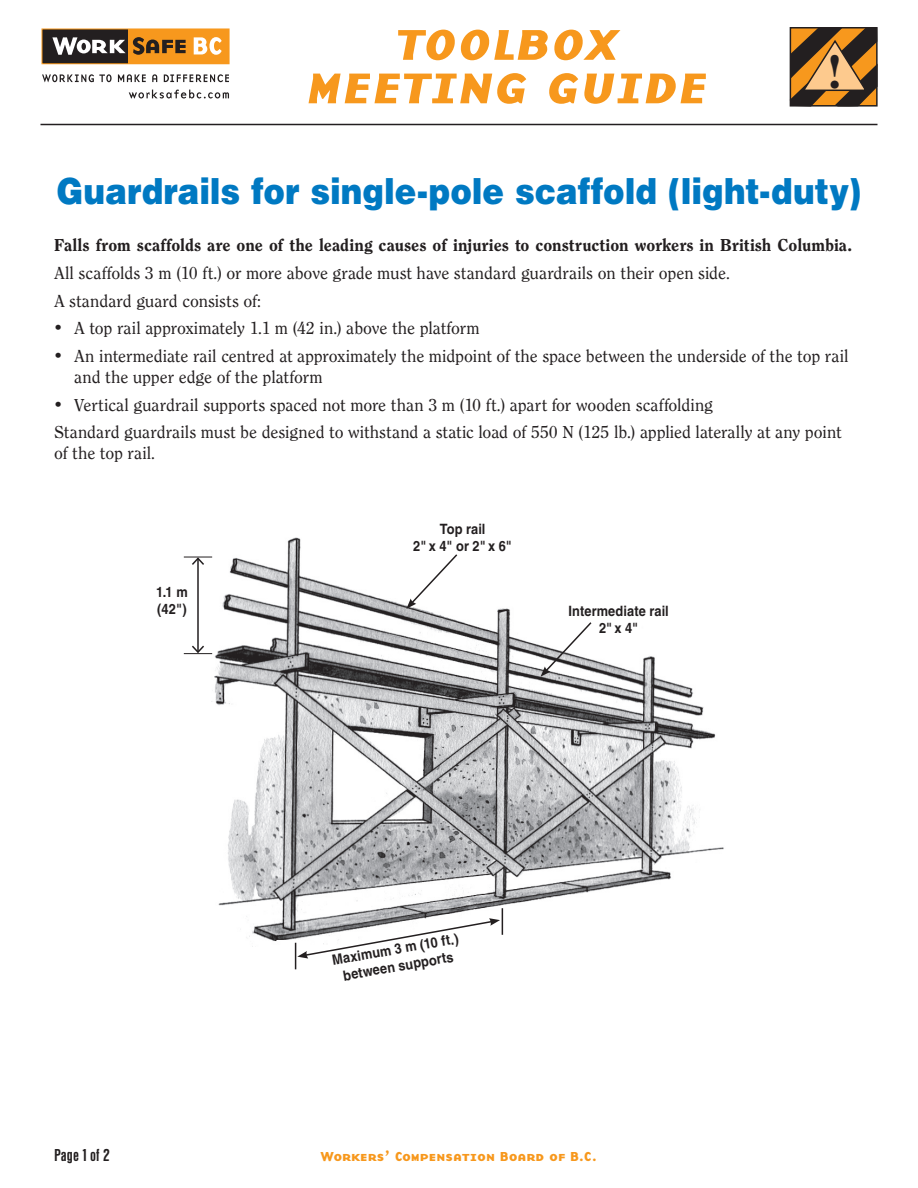
<style>
.page{position:relative;width:918px;height:1188px;background:#fff}
.page>*{position:absolute;margin:0;border:0;box-sizing:border-box;transform-origin:0 0}
.t1{font:700 48px "Times";color:#231f20}
.t2{font:44.55px/43.5px "Base Nine SCBI";color:#f7981d;text-align:center;scale:1.17 1}
.heading_1{font:900 36px "Helvetica";color:#0079c2;scale:.9 1}
.Body{font:18px/21px "Clearface Rgl";letter-spacing:-.005em;color:#231f20}
.Body_Bold{font:18px "Clearface Hvy";letter-spacing:-.005em;color:#231f20}
.WS{font:18px "Helvetica Bld Cnd";letter-spacing:.005em;color:#231f20}
.Image_labels{font:700 14.25px/17.1px "Helvetica";letter-spacing:.005em;color:#231f20;text-align:center;scale:.9 1}
.t3{font:13.5px "Base Nine SCB";color:#f7981d}
</style>
<div class="page">
<img style="left:211px;top:537px;width:513px;height:409px">
<hr style="left:197px;top:558px;width:2px;height:94px;background:#231f20">
<svg style="left:406px;top:553px;width:53px;height:56px"></svg>
<svg style="left:184px;top:556px;width:28px;height:11px"></svg>
<svg style="left:184px;top:644px;width:28px;height:10px"></svg>
<svg style="left:541px;top:621px;width:52px;height:56px"></svg>
<svg style="left:295px;top:908px;width:208px;height:61px"></svg>
<div style="left:42px;top:29px;width:87px;height:35px;background:#231f20"></div>
<div style="left:129px;top:29px;width:100px;height:35px;background:#f7981d"></div>
<svg style="left:52px;top:37px;width:74px;height:18px"></svg>
<svg style="left:133px;top:37px;width:53px;height:18px"></svg>
<svg style="left:194px;top:37px;width:28px;height:18px"></svg>
<svg style="left:42px;top:74px;width:70px;height:8px"></svg>
<svg style="left:118px;top:74px;width:28px;height:8px"></svg>
<svg style="left:152px;top:74px;width:5px;height:8px"></svg>
<svg style="left:164px;top:74px;width:65px;height:8px"></svg>
<svg style="left:129px;top:90px;width:100px;height:9px"></svg>
<div style="left:42px;top:29px;width:187px;height:35px;border:1px solid #f7981d"></div>
<hr style="left:40px;top:124px;width:838px;height:1px;background:#231f20">
<svg style="left:789px;top:28px;width:89px;height:79px;background:#966b38"></svg>
<p class="t2" style="left:307px;top:23px;width:344px">TOOLBOX<br>MEETING GUIDE</p>
<p class="t1" style="left:827px;top:43px;width:17px">!</p>
<p class="heading_1" style="left:56px;top:168px;width:896px">Guardrails for single-pole scaffold (light-duty)</p>
<p class="Body_Bold" style="left:54px;top:233px;width:800px">Falls from scaffolds are one of the leading causes of injuries to construction workers in British Columbia.</p>
<p class="Body" style="left:54px;top:264px;width:677px">All scaffolds 3 m (10 ft.) or more above grade must have standard guardrails on their open side.</p>
<p class="Body" style="left:54px;top:292px;width:209px">A standard guard consists of:</p>
<p class="Body" style="left:54px;top:319px;width:427px">• A top rail approximately 1.1 m (42 in.) above the platform</p>
<p class="Body" style="left:74px;top:347px;width:776px;text-indent:-20px">• An intermediate rail centred at approximately the midpoint of the space between the underside of the top rail and the upper edge of the platform</p>
<p class="Body" style="left:54px;top:396px;width:661px">• Vertical guardrail supports spaced not more than 3 m (10 ft.) apart for wooden scaffolding</p>
<p class="Body" style="left:54px;top:423px;width:789px">Standard guardrails must be designed to withstand a static load of 550 N (125 lb.) applied laterally at any point of the top rail.</p>
<p class="Image_labels" style="left:156px;top:583px;width:37px;text-align:left">1.1 m (42")</p>
<p class="WS" style="left:54px;top:1143px;width:57px">Page 1 of 2</p>
<p class="Image_labels" style="left:413px;top:520px;width:111px">Top rail<br>2" x 4" or 2" x 6"</p>
<p class="Image_labels" style="left:568px;top:602px;width:113px">Intermediate rail<br>2" x 4"</p>
<p class="Image_labels" style="left:331px;top:952px;width:144px;rotate:-10deg">Maximum 3 m (10 ft.) between supports</p>
<p class="t3" style="left:321px;top:1147px;width:278px">Workers’ Compensation Board of B.C.</p>
</div>
